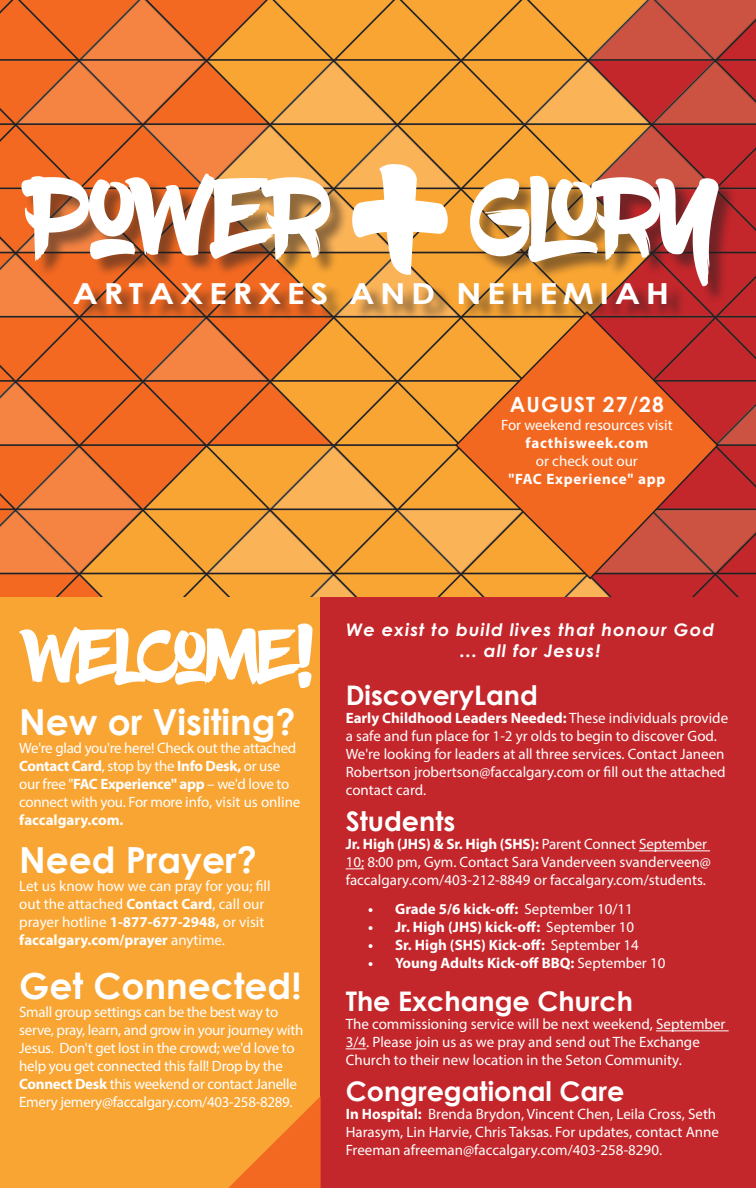
<style>
.page{position:relative;width:756px;height:1188px;background:#fff}
.page>*{position:absolute;margin:0;border:0;box-sizing:border-box;transform-origin:0 0}
.t1{font:196.5px "Blow Brush";color:#fff}
.t2{font:700 36px "Century Gothic";color:#fff}
.t3{font:700 28.95px "Century Gothic";letter-spacing:.16em;color:#fff;scale:1.19 1}
.t4{font:700 27px "Century Gothic";color:#fff}
.t5{font:700 22.5px "Century Gothic";letter-spacing:.05em;color:#fff}
.t6{font:700 21px "Century Gothic";letter-spacing:.05em;color:#fff}
.t7{font:italic 700 17.25px "Century Gothic";letter-spacing:.05em;color:#fff;scale:1.04 1}
.t8{font:16.5px "Century Gothic";color:#fff}
.t9{font:15px/18px "Myriad Pro";color:#fff}
.t10{font:15px/18px "Myriad Pro";letter-spacing:-.02em;color:#fff}
.t11{font:700 15px "Myriad Pro";color:#fff}
.s1{font-weight:700}
.s2{font-weight:400}
</style>
<div class="page">
<div style="left:0;top:592px;width:322px;height:596px;background:#f9a533"></div>
<div style="left:321px;top:590px;width:435px;height:598px;background:#c3262b"></div>
<svg style="left:19px;top:623px;width:294px;height:65px"></svg>
<svg style="left:228px;top:1096px;width:93px;height:92px"></svg>
<img style="left:1px;top:0;width:755px;height:597px">
<svg style="left:454px;top:310px;width:266px;height:270px;background:#e2682a"></svg>
<div style="left:76px;top:285px;width:609px;height:38px;background:#231f20;opacity:.5"></div>
<div style="left:24px;top:177px;width:713px;height:128px;background:#231f20;opacity:.5"></div>
<svg style="left:21px;top:173px;width:698px;height:113px"></svg>
<hr style="left:639px;top:850px;width:71px;height:1px;background:#fff">
<svg style="left:346px;top:868px;width:18px;height:1px"></svg>
<hr style="left:656px;top:1030px;width:73px;height:1px;background:#fff">
<svg style="left:346px;top:1048px;width:20px;height:1px"></svg>
<p class="t1" style="left:350px;top:106px;width:105px">+</p>
<p class="t3" style="left:72px;top:271px;width:503px">ARTAXERXES AND NEHEMIAH</p>
<p class="t6" style="left:510px;top:388px;width:155px">AUGUST 27/28</p>
<p class="t9" style="left:501px;top:415px;width:173px;text-align:center">For weekend resources visit <span class="s1">facthisweek.com<br></span>or check out our<br><span class="s1">"FAC Experience" app</span></p>
<p class="t5" style="left:502px;top:417px;width:121px">July 30/31</p>
<p class="t8" style="left:514px;top:458px;width:99px">resources at</p>
<p class="t2" style="left:19px;top:694px;width:278px">New or Visiting?</p>
<p class="t10" style="left:19px;top:738px;width:283px">We're glad you're here! Check out the attached <span class="s1">Contact Card</span>, stop by the <span class="s1">Info Desk,</span> or use our free "<span class="s1">FAC Experience" app</span> – we'd love to connect with you. For more info, visit us online <span class="s1">faccalgary.com.</span></p>
<p class="t2" style="left:19px;top:832px;width:239px">Need Prayer?</p>
<p class="t9" style="left:19px;top:876px;width:253px">Let us know how we can pray for you; fill</p>
<p class="t9" style="left:19px;top:894px;width:247px;text-align:justify">out the attached <span class="s1">Contact Card</span>, call our prayer hotline <span class="s1">1-877-677-2948,</span> or visit <span class="s1">faccalgary.com/prayer</span> anytime.</p>
<p class="t2" style="left:19px;top:958px;width:284px">Get Connected!</p>
<p class="t10" style="left:19px;top:1002px;width:286px">Small group settings can be the best way to serve, pray, learn, and grow in your journey with Jesus. Don't get lost in the crowd; we'd love to help you get connected this fall! Drop by the <span class="s1">Connect Desk</span> this weekend or contact Janelle Emery jemery@faccalgary.com/403-258-8289.</p>
<p class="t7" style="left:346px;top:616px;width:355px">We exist to build lives that honour God</p>
<p class="t7" style="left:460px;top:638px;width:136px">... all for Jesus!</p>
<p class="t4" style="left:346px;top:675px;width:194px">DiscoveryLand</p>
<p class="t9" style="left:346px;top:709px;width:384px"><span class="s1">Early Childhood Leaders Needed:</span> These individuals provide a safe and fun place for 1-2 yr olds to begin to discover God.<br>We're looking for leaders at all three services. Contact Janeen Robertson jrobertson@faccalgary.com or fill out the attached contact card.</p>
<p class="t4" style="left:346px;top:801px;width:111px">Students</p>
<p class="t9" style="left:346px;top:835px;width:367px"><span class="s1">Jr. High (JHS) &amp; Sr. High (SHS):</span> Parent Connect September<br>10; 8:00 pm, Gym. Contact Sara Vanderveen svanderveen@ faccalgary.com/403-212-8849 or faccalgary.com/students.</p>
<p class="t11" style="left:368px;top:899px;width:266px">• Grade 5/6 kick-off: <span class="s2">September 10/11</span></p>
<p class="t11" style="left:368px;top:917px;width:268px">• Jr. High (JHS) kick-off: <span class="s2">September 10</span></p>
<p class="t11" style="left:368px;top:935px;width:272px">• Sr. High (SHS) Kick-off: <span class="s2">September 14</span></p>
<p class="t11" style="left:368px;top:953px;width:299px">• Young Adults Kick-off BBQ: <span class="s2">September 10</span></p>
<p class="t4" style="left:346px;top:981px;width:289px">The Exchange Church</p>
<p class="t9" style="left:346px;top:1015px;width:381px">The commissioning service will be next weekend, September<br>3/4. Please join us as we pray and send out The Exchange<br>Church to their new location in the Seton Community.</p>
<p class="t4" style="left:346px;top:1071px;width:280px">Congregational Care</p>
<p class="t9" style="left:346px;top:1105px;width:375px"><span class="s1">In Hospital:</span> Brenda Brydon, Vincent Chen, Leila Cross, Seth<br>Harasym, Lin Harvie, Chris Taksas. For updates, contact Anne<br>Freeman afreeman@faccalgary.com/403-258-8290.</p>
</div>
